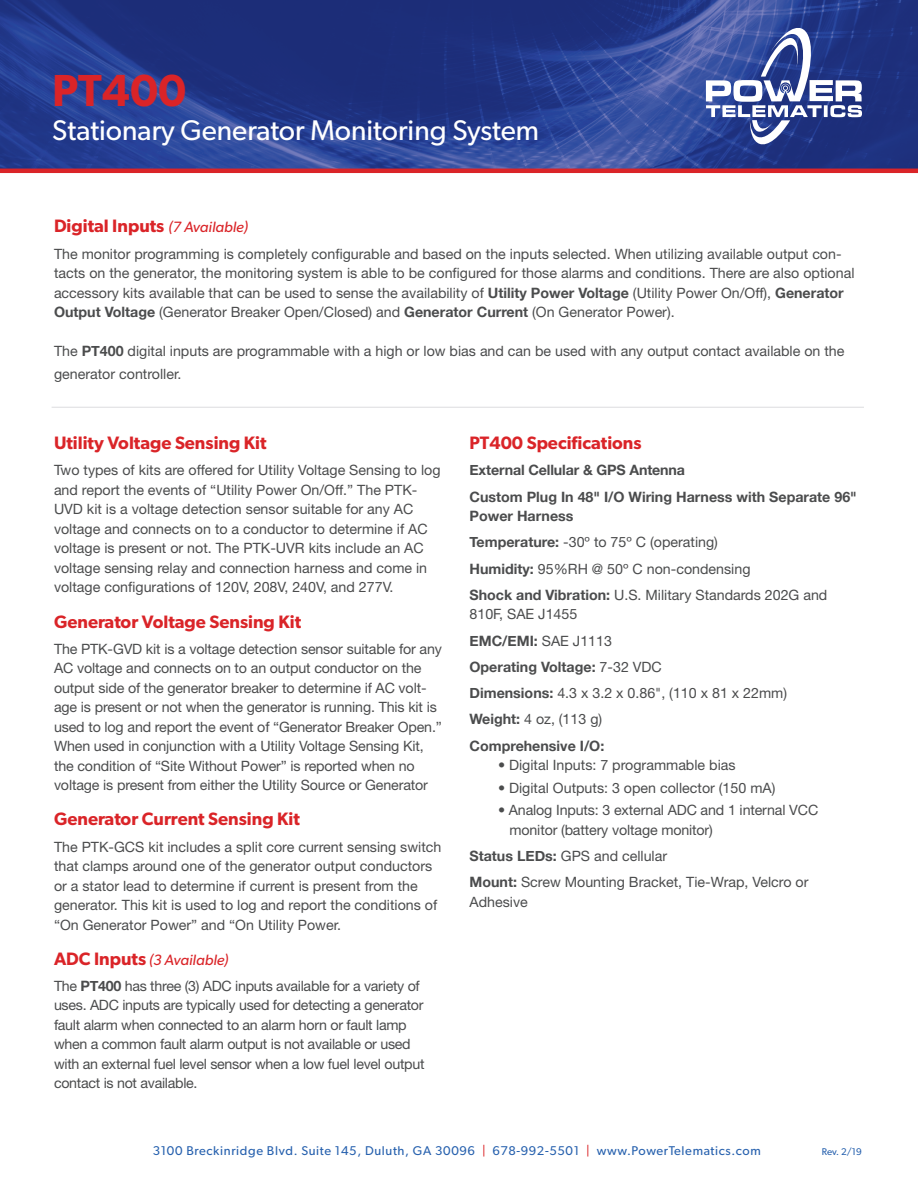
<style>
.page{position:relative;width:918px;height:1188px;background:#fff}
.page>*{position:absolute;margin:0;border:0;box-sizing:border-box;transform-origin:0 0}
.t1{font:600 45px "Gibson";color:#da2428}
.t2{font:28.5px "Gibson";color:#fff}
.t3{font:600 18px "Gibson";color:#da2428}
.t4{font:italic 15px "Gibson";color:#da2428}
.t5{font:14.25px/19.5px "Helvetica Neue";color:#4b4c4d}
.t6{font:14.25px/19.5px "Helvetica Neue";letter-spacing:-.02em;color:#4b4c4d}
.t7{font:700 14.25px/19.5px "Helvetica Neue";color:#4b4c4d}
.t8{font:12.75px "Gibson";letter-spacing:.05em;color:#2761ae}
.t9{font:9.75px "Gibson";color:#2761ae}
.s1{font-weight:400;font-style:italic;font-size:15px}
.s2{font-weight:700}
.s3{font-weight:600;font-style:normal;font-size:18px}
.s4{font-weight:400}
.s5{color:#da2428}
</style>
<div class="page">
<img style="left:0;top:0;width:918px;height:169px">
<hr style="left:52px;top:407px;width:812px;height:1px;background:#dcdddf">
<hr style="left:0;top:169px;width:918px;height:4px;background:#da2428">
<svg style="left:706px;top:28px;width:156px;height:116px"></svg>
<p class="t1" style="left:52px;top:63px;width:136px">PT400</p>
<p class="t2" style="left:52px;top:113px;width:488px">Stationary Generator Monitoring System</p>
<p class="t3" style="left:54px;top:215px;width:195px">Digital Inputs <span class="s1">(7 Available)</span></p>
<p class="t5" style="left:54px;top:243px;width:802px">The monitor programming is completely configurable and based on the inputs selected. When utilizing available output con&shy;tacts on the generator, the monitoring system is able to be configured for those alarms and conditions. There are also optional accessory kits available that can be used to sense the availability of <span class="s2">Utility Power Voltage</span> (Utility Power On/Off), <span class="s2">Generator Output Voltage</span> (Generator Breaker Open/Closed) and <span class="s2">Generator Current</span> (On Generator Power).</p>
<p class="t5" style="left:54px;top:339px;width:792px;line-height:22.5px">The <span class="s2">PT400</span> digital inputs are programmable with a high or low bias and can be used with any output contact available on the generator controller.</p>
<p class="t3" style="left:54px;top:432px;width:214px">Utility Voltage Sensing Kit</p>
<p class="t5" style="left:54px;top:460px;width:388px">Two types of kits are offered for Utility Voltage Sensing to log and report the events of “Utility Power On/Off.” The PTK-UVD kit is a voltage detection sensor suitable for any AC voltage and connects on to a conductor to determine if AC voltage is present or not. The PTK-UVR kits include an AC voltage sensing relay and connection harness and come in voltage configurations of 120V, 208V, 240V, and 277V.</p>
<p class="t3" style="left:54px;top:611px;width:249px">Generator Voltage Sensing Kit</p>
<p class="t5" style="left:54px;top:639px;width:389px">The PTK-GVD kit is a voltage detection sensor suitable for any AC voltage and connects on to an output conductor on the output side of the generator breaker to determine if AC volt&shy;age is present or not when the generator is running. This kit is used to log and report the event of “Generator Breaker Open.” When used in conjunction with a Utility Voltage Sensing Kit, the condition of “Site Without Power” is reported when no voltage is present from either the Utility Source or Generator</p>
<p class="t3" style="left:54px;top:808px;width:247px">Generator Current Sensing Kit</p>
<p class="t5" style="left:54px;top:837px;width:389px">The PTK-GCS kit includes a split core current sensing switch that clamps around one of the generator output conductors or a stator lead to determine if current is present from the generator. This kit is used to log and report the conditions of “On Generator Power” and “On Utility Power.</p>
<p class="t4" style="left:54px;top:951px;width:176px"><span class="s3">ADC Inputs</span> (3 Available)</p>
<p class="t6" style="left:54px;top:976px;width:372px">The <span class="s2">PT400</span> has three (3) ADC inputs available for a variety of uses. ADC inputs are typically used for detecting a generator fault alarm when connected to an alarm horn or fault lamp when a common fault alarm output is not available or used with an external fuel level sensor when a low fuel level output contact is not available.</p>
<p class="t3" style="left:470px;top:432px;width:174px">PT400 Specifications</p>
<p class="t7" style="left:470px;top:461px;width:217px">External Cellular &amp; GPS Antenna</p>
<p class="t7" style="left:470px;top:487px;width:389px">Custom Plug In 48" I/O Wiring Harness with Separate 96"<br>Power Harness</p>
<p class="t5" style="left:470px;top:532px;width:250px"><span class="s2">Temperature:</span> -30º to 75º C (operating)</p>
<p class="t5" style="left:470px;top:559px;width:283px"><span class="s2">Humidity:</span> 95%RH @ 50º C non-condensing</p>
<p class="t5" style="left:470px;top:585px;width:359px"><span class="s2">Shock and Vibration:</span> U.S. Military Standards 202G and<br>810F, SAE J1455</p>
<p class="t7" style="left:470px;top:631px;width:144px">EMC/EMI: <span class="s4">SAE J1113</span></p>
<p class="t7" style="left:470px;top:657px;width:194px">Operating Voltage: <span class="s4">7-32 VDC</span></p>
<p class="t5" style="left:470px;top:683px;width:319px"><span class="s2">Dimensions:</span> 4.3 x 3.2 x 0.86", (110 x 81 x 22mm)</p>
<p class="t5" style="left:470px;top:709px;width:134px"><span class="s2">Weight:</span> 4 oz, (113 g)</p>
<p class="t7" style="left:470px;top:736px;width:136px">Comprehensive I/O:</p>
<p class="t5" style="left:498px;top:755px;width:239px">• Digital Inputs: 7 programmable bias</p>
<p class="t5" style="left:498px;top:778px;width:279px">• Digital Outputs: 3 open collector (150 mA)</p>
<p class="t5" style="left:509px;top:800px;width:310px;text-indent:-11px">• Analog Inputs: 3 external ADC and 1 internal VCC monitor (battery voltage monitor)</p>
<p class="t5" style="left:470px;top:846px;width:199px"><span class="s2">Status LEDs:</span> GPS and cellular</p>
<p class="t5" style="left:470px;top:872px;width:340px"><span class="s2">Mount:</span> Screw Mounting Bracket, Tie-Wrap, Velcro or<br>Adhesive</p>
<p class="t8" style="left:153px;top:1143px;width:610px">3100 Breckinridge Blvd. Suite 145, Duluth, GA 30096 <span class="s5">|</span> 678-992-5501 <span class="s5">|</span> www.PowerTelematics.com</p>
<p class="t9" style="left:822px;top:1146px;width:42px">Rev. 2/19</p>
</div>
